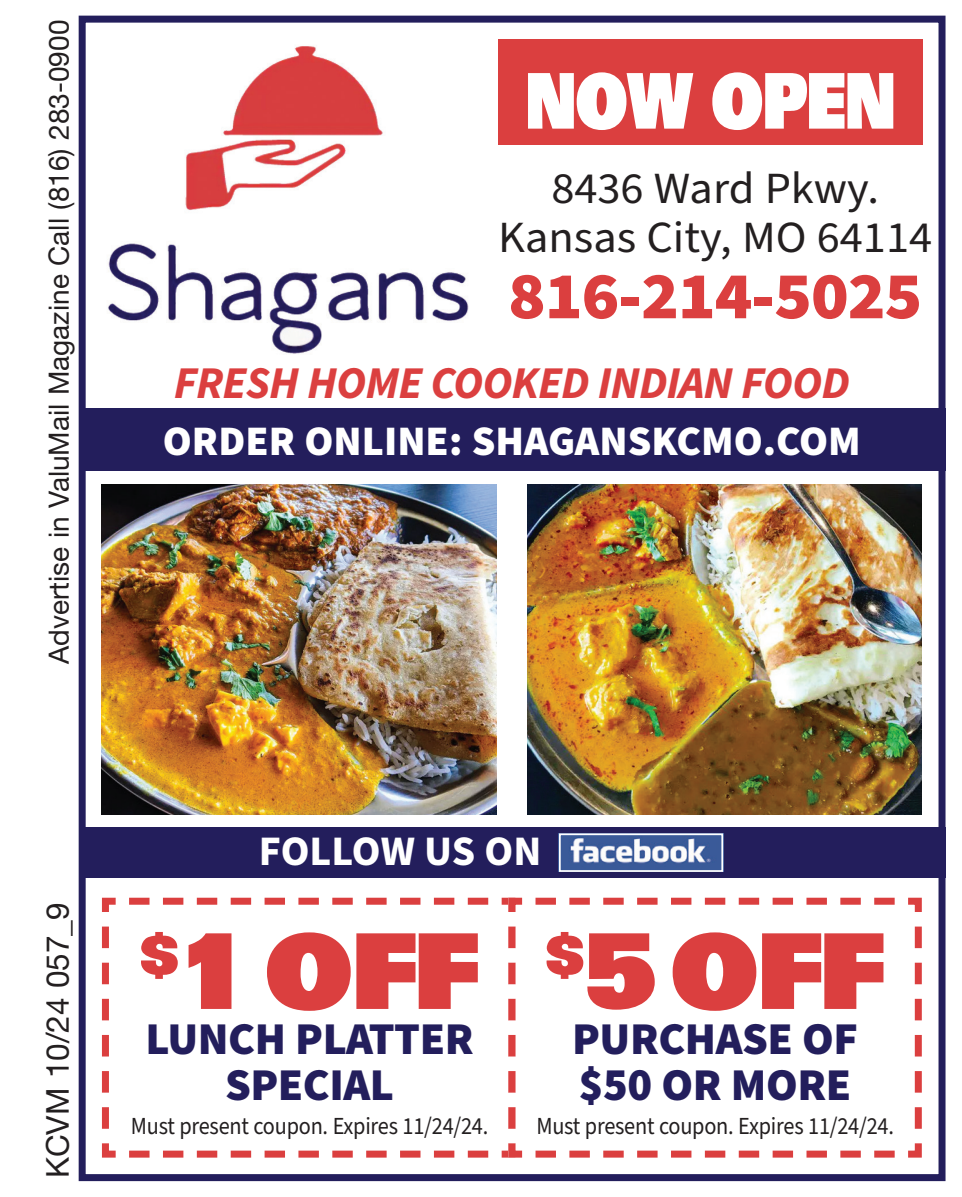
<style>
.page{position:relative;width:962px;height:1197px;background:#fff}
.page>*{position:absolute;margin:0;border:0;box-sizing:border-box;transform-origin:0 0}
.t1{font:105px "Unpact";letter-spacing:-.01em;color:#db3f3f}
.t2{font:77px "Unpact";letter-spacing:-.015em;color:#fff;scale:.82 1}
.t3{font:900 67.2px "Source Sans Pro";letter-spacing:-.015em;color:#db3f3f;scale:1.04 1}
.t4{font:900 45.5px/45.5px "Source Sans Pro";letter-spacing:-.01em;color:#231e5c;text-align:center}
.t5{font:italic 700 45.5px "Source Sans Pro";letter-spacing:-.02em;color:#db3f3f}
.t6{font:44.45px/48.3px "Source Sans Pro";color:#231f20;text-align:center;scale:1.04 1}
.t7{font:900 42px "Source Sans Pro";color:#fff}
.t8{font:700 42px "Source Sans Pro";color:#fff}
.t9{font:31.5px "Helvetica Neue LT Std";color:#231f20}
.t10{font:28px "Helvetica Neue LT Std";color:#231f20}
.t11{font:24.5px "Source Sans Pro";letter-spacing:-.01em;color:#231f20;scale:.91 1}
</style>
<div class="page">
<div style="left:498px;top:39px;width:424px;height:106px;background:#db3f3f"></div>
<div style="left:79px;top:827px;width:866px;height:51px;background:#231e5c"></div>
<div style="left:79px;top:409px;width:866px;height:62px;background:#231e5c"></div>
<div style="left:79px;top:16px;width:866px;height:1165px;border:7px solid #231e5c"></div>
<img style="left:102px;top:484px;width:394px;height:331px">
<img style="left:527px;top:484px;width:394px;height:331px">
<img style="left:108px;top:46px;width:361px;height:308px">
<svg style="left:102px;top:897px;width:403px;height:261px"></svg>
<svg style="left:505px;top:897px;width:417px;height:261px"></svg>
<img style="left:562px;top:836px;width:158px;height:33px">
<div style="left:559px;top:833px;width:164px;height:39px;border:2px solid #fff"></div>
<p class="t10" style="left:42px;top:664px;width:646px;rotate:-90deg">Advertise in ValuMail Magazine Call (816) 283-0900</p>
<h2 class="t2" style="left:525px;top:56px;width:453px">NOW OPEN</h2>
<h3 class="t6" style="left:498px;top:166px;width:419px">8436 Ward Pkwy.<br>Kansas City, MO 64114</h3>
<h3 class="t3" style="left:508px;top:249px;width:400px">816-214-5025</h3>
<h3 class="t5" style="left:174px;top:352px;width:677px">FRESH HOME COOKED INDIAN FOOD</h3>
<h3 class="t7" style="left:163px;top:412px;width:699px">ORDER ONLINE: SHAGANSKCMO.COM</h3>
<p class="t9" style="left:39px;top:1178px;width:278px;rotate:-90deg">KCVM 10/24 057_9</p>
<h3 class="t8" style="left:259px;top:822px;width:284px">FOLLOW US ON</h3>
<h1 class="t1" style="left:141px;top:910px;width:338px"><sup>$</sup>1 OFF</h1>
<h3 class="t4" style="left:145px;top:1018px;width:329px">LUNCH PLATTER<br>SPECIAL</h3>
<p class="t11" style="left:131px;top:1110px;width:394px">Must present coupon. Expires 11/24/24.</p>
<h1 class="t1" style="left:547px;top:910px;width:338px"><sup>$</sup>5 OFF</h1>
<h3 class="t4" style="left:572px;top:1018px;width:287px;text-align:left">PURCHASE OF $50 OR MORE</h3>
<p class="t11" style="left:536px;top:1110px;width:394px">Must present coupon. Expires 11/24/24.</p>
</div>
